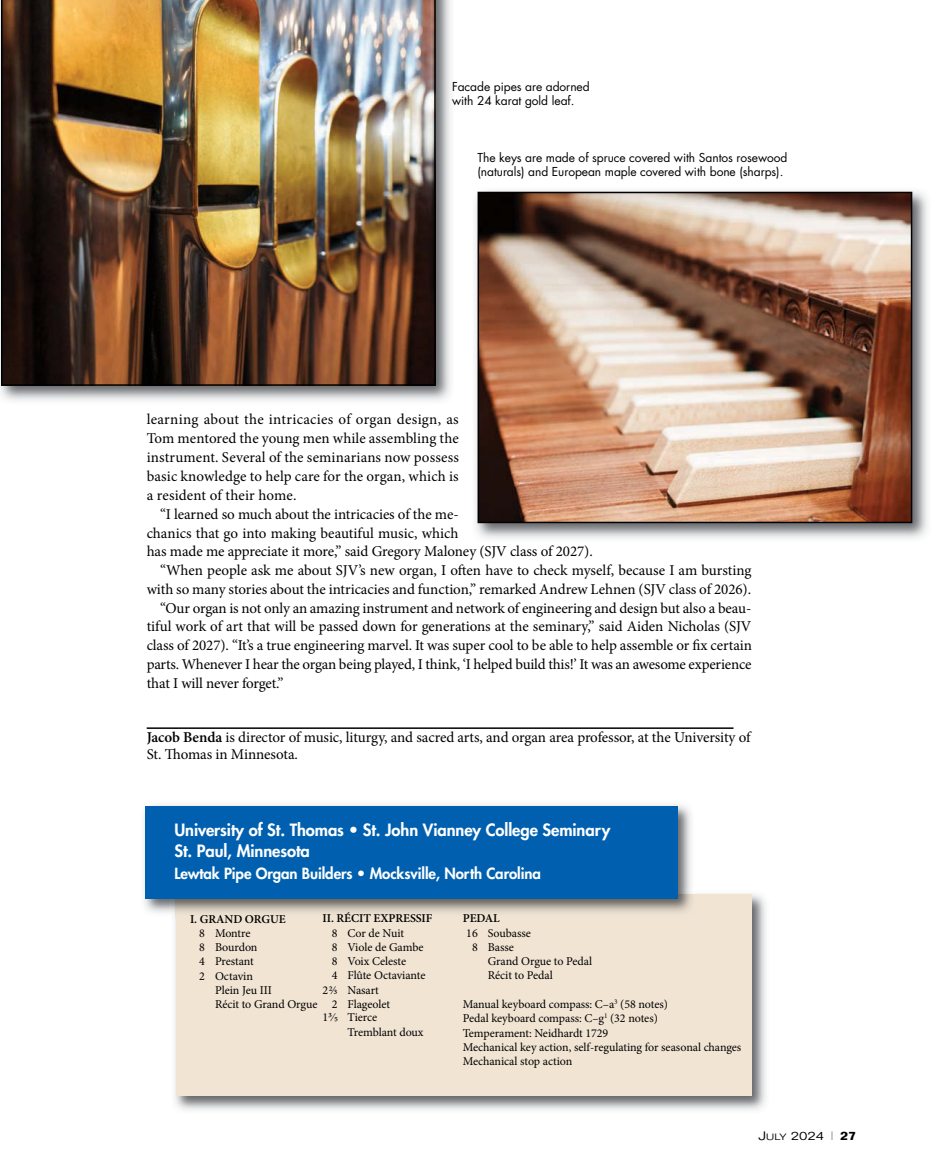
<style>
.page{position:relative;width:946px;height:1175px;background:#fff}
.page>*{position:absolute;margin:0;border:0;box-sizing:border-box;transform-origin:0 0}
.t1{font:800 16.5px "Futura";letter-spacing:-.005em;color:#fff}
.t2{font:15px/18.8px "Minion Pro";letter-spacing:-.005em;color:#000;text-align:justify}
.t3{font:800 15px "Futura";letter-spacing:-.005em;color:#fff}
.t4{font:12px "Minion Pro";letter-spacing:-.005em;color:#000}
.t5{font:12px/14.2px "Futura";letter-spacing:-.005em;color:#000}
.t6{font:600 12px "Minion Pro";letter-spacing:-.005em;color:#000}
.t7{font:300 12px "Folio";color:#000;scale:1.25 1}
.s1{font-weight:600}
.s2{font-size:9px}
.s3{color:#939598}
.s4{font-weight:700}
</style>
<div class="page">
<hr style="left:147px;top:727px;width:586px;height:2px;background:#000">
<img style="left:174px;top:894px;width:592px;height:217px">
<div style="left:176px;top:895px;width:575px;height:201px;background:#f1e4d3"></div>
<img style="left:144px;top:805px;width:552px;height:113px">
<div style="left:145px;top:806px;width:532px;height:93px;background:#0060af"></div>
<img style="left:0;top:0;width:451px;height:401px">
<img style="left:1px;top:0;width:434px;height:386px">
<img style="left:475px;top:191px;width:453px;height:348px">
<img style="left:480px;top:195px;width:429px;height:325px">
<div style="left:477px;top:192px;width:435px;height:331px;border:2px solid #000"></div>
<p class="t5" style="left:452px;top:80px;width:139px">Facade pipes are adorned with 24 karat gold leaf.</p>
<p class="t5" style="left:477px;top:151px;width:311px">The keys are made of spruce covered with Santos rosewood (naturals) and European maple covered with bone (sharps).</p>
<p class="t2" style="left:147px;top:411px;width:313px">learning about the intricacies of organ design, as Tom mentored the young men while assembling the instrument. Several of the seminarians now possess basic knowledge to help care for the organ, which is a resident of their home.</p>
<p class="t2" style="left:147px;top:506px;width:447px;text-align:left;text-indent:13px">“I learned so much about the intricacies of the me-<br>chanics that go into making beautiful music, which<br>has made me appreciate it more,” said Gregory Maloney (SJV class of 2027).</p>
<p class="t2" style="left:147px;top:562px;width:606px;text-align:right">“When people ask me about SJV’s new organ, I often have to check myself, because I am bursting with so many stories about the intricacies and function,” remarked Andrew Lehnen (SJV class of 2026).</p>
<p class="t2" style="left:147px;top:600px;width:606px;text-indent:13px">“Our organ is not only an amazing instrument and network of engineering and design but also a beau&shy;tiful work of art that will be passed down for generations at the seminary,” said Aiden Nicholas (SJV class of 2027). “It’s a true engineering marvel. It was super cool to be able to help assemble or fix certain parts. Whenever I hear the organ being played, I think, ‘I helped build this!’ It was an awesome experience that I will never forget.”</p>
<p class="t2" style="left:147px;top:731px;width:605px;line-height:16.5px"><span class="s1">Jacob Benda</span> is director of music, liturgy, and sacred arts, and organ area professor, at the University of<br>St. Thomas in Minnesota.</p>
<p class="t1" style="left:174px;top:821px;width:437px">University of St. Thomas • St. John Vianney College Seminary</p>
<p class="t1" style="left:174px;top:843px;width:137px">St. Paul, Minnesota</p>
<p class="t3" style="left:174px;top:866px;width:368px">Lewtak Pipe Organ Builders • Mocksville, North Carolina</p>
<p class="t6" style="left:322px;top:914px;width:111px">II. RÉCIT EXPRESSIF</p>
<p class="t4" style="left:331px;top:928px;width:74px">8 Cor de Nuit</p>
<p class="t4" style="left:331px;top:942px;width:93px">8 Viole de Gambe</p>
<p class="t4" style="left:331px;top:956px;width:76px">8 Voix Celeste</p>
<p class="t4" style="left:331px;top:971px;width:95px">4 Flûte Octaviante</p>
<p class="t4" style="left:322px;top:985px;width:58px">2⅔ Nasart</p>
<p class="t4" style="left:331px;top:999px;width:60px">2 Flageolet</p>
<p class="t4" style="left:322px;top:1013px;width:56px">1³⁄5 Tierce</p>
<p class="t4" style="left:347px;top:1027px;width:78px">Tremblant doux</p>
<p class="t6" style="left:190px;top:914px;width:97px">I. GRAND ORGUE</p>
<p class="t4" style="left:199px;top:928px;width:53px">8 Montre</p>
<p class="t4" style="left:199px;top:942px;width:60px">8 Bourdon</p>
<p class="t4" style="left:199px;top:956px;width:56px">4 Prestant</p>
<p class="t4" style="left:199px;top:971px;width:55px">2 Octavin</p>
<p class="t4" style="left:215px;top:985px;width:58px">Plein Jeu III</p>
<p class="t4" style="left:215px;top:999px;width:104px">Récit to Grand Orgue</p>
<p class="t6" style="left:462px;top:914px;width:39px">PEDAL</p>
<p class="t4" style="left:466px;top:928px;width:66px">16 Soubasse</p>
<p class="t4" style="left:472px;top:942px;width:43px">8 Basse</p>
<p class="t4" style="left:487px;top:956px;width:106px">Grand Orgue to Pedal</p>
<p class="t4" style="left:487px;top:971px;width:67px">Récit to Pedal</p>
<p class="t4" style="left:462px;top:999px;width:206px">Manual keyboard compass: C–a<sup>3</sup> (58 notes)</p>
<p class="t4" style="left:462px;top:1013px;width:196px">Pedal keyboard compass: C–g<sup>1</sup> (32 notes)</p>
<p class="t4" style="left:462px;top:1028px;width:147px">Temperament: Neidhardt 1729</p>
<p class="t4" style="left:462px;top:1042px;width:280px">Mechanical key action, self-regulating for seasonal changes</p>
<p class="t4" style="left:462px;top:1056px;width:111px">Mechanical stop action</p>
<p class="t7" style="left:758px;top:1131px;width:80px">J<span class="s2">ULY</span> 2024 <span class="s3">I</span> <span class="s4">27</span></p>
</div>
